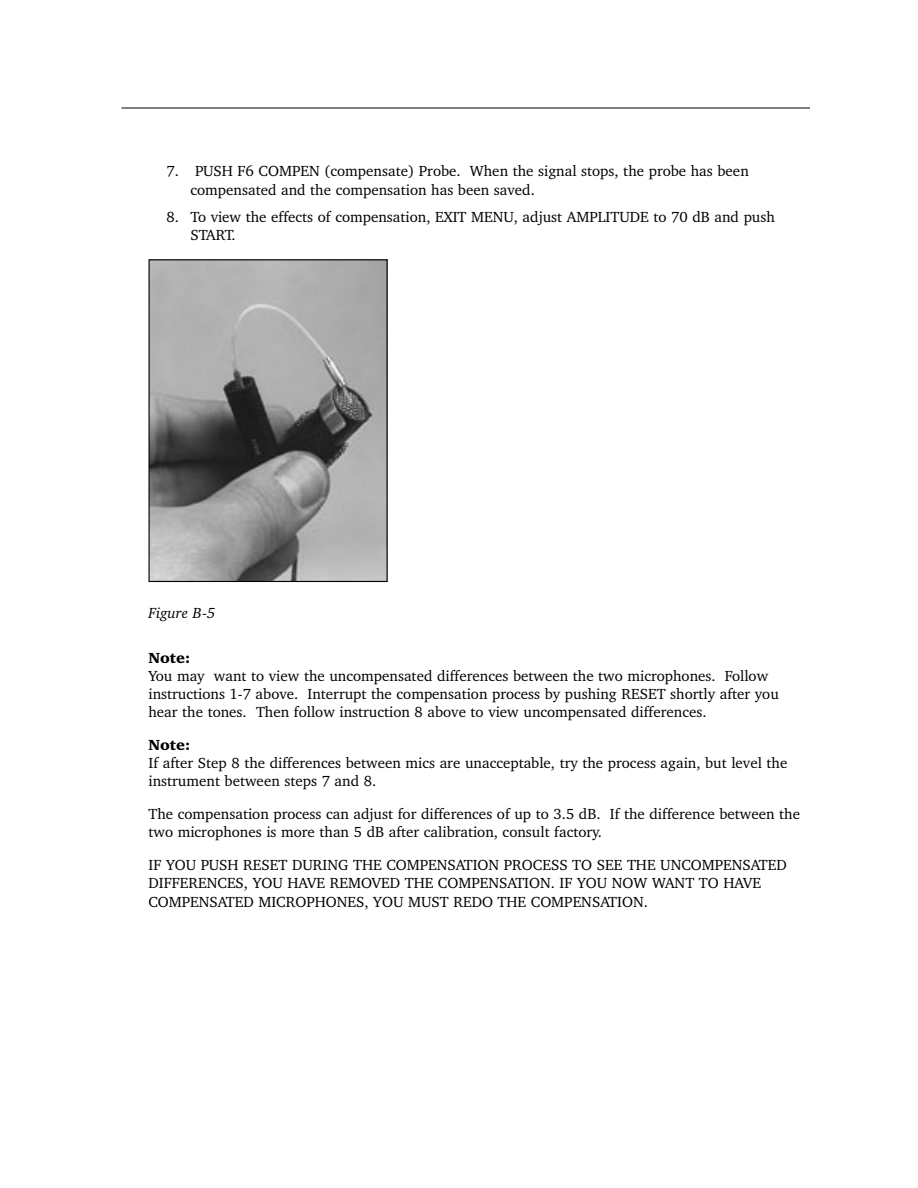
<style>
.page{position:relative;width:918px;height:1188px;background:#fff}
.page>*{position:absolute;margin:0;border:0;box-sizing:border-box;transform-origin:0 0}
.t1{font:15px/18px "Charter BT";color:#000}
.t2{font:900 15px "Charter BT";color:#000}
.t3{font:italic 15px "Charter BT";color:#000}
</style>
<div class="page">
<hr style="left:122px;top:108px;width:688px;height:1px;background:#000">
<img style="left:150px;top:261px;width:236px;height:319px">
<div style="left:148px;top:259px;width:240px;height:323px;border:1px solid #000"></div>
<p class="t1" style="left:191px;top:162px;width:560px;text-indent:-24px">7. PUSH F6 COMPEN (compensate) Probe. When the signal stops, the probe has been compensated and the compensation has been saved.</p>
<p class="t1" style="left:191px;top:207px;width:586px;text-indent:-24px">8. To view the effects of compensation, EXIT MENU, adjust AMPLITUDE to 70 dB and push<br>START.</p>
<p class="t3" style="left:148px;top:603px;width:69px">Figure B-5</p>
<p class="t2" style="left:148px;top:648px;width:44px">Note:</p>
<p class="t1" style="left:149px;top:666px;width:632px">You may want to view the uncompensated differences between the two microphones. Follow instructions 1-7 above. Interrupt the compensation process by pushing RESET shortly after you hear the tones. Then follow instruction 8 above to view uncompensated differences.</p>
<p class="t2" style="left:148px;top:736px;width:44px">Note:</p>
<p class="t1" style="left:149px;top:754px;width:640px">If after Step 8 the differences between mics are unacceptable, try the process again, but level the instrument between steps 7 and 8.</p>
<p class="t1" style="left:149px;top:805px;width:653px">The compensation process can adjust for differences of up to 3.5 dB. If the difference between the two microphones is more than 5 dB after calibration, consult factory.</p>
<p class="t1" style="left:149px;top:856px;width:640px">IF YOU PUSH RESET DURING THE COMPENSATION PROCESS TO SEE THE UNCOMPENSATED<br>DIFFERENCES, YOU HAVE REMOVED THE COMPENSATION. IF YOU NOW WANT TO HAVE<br>COMPENSATED MICROPHONES, YOU MUST REDO THE COMPENSATION.</p>
</div>
